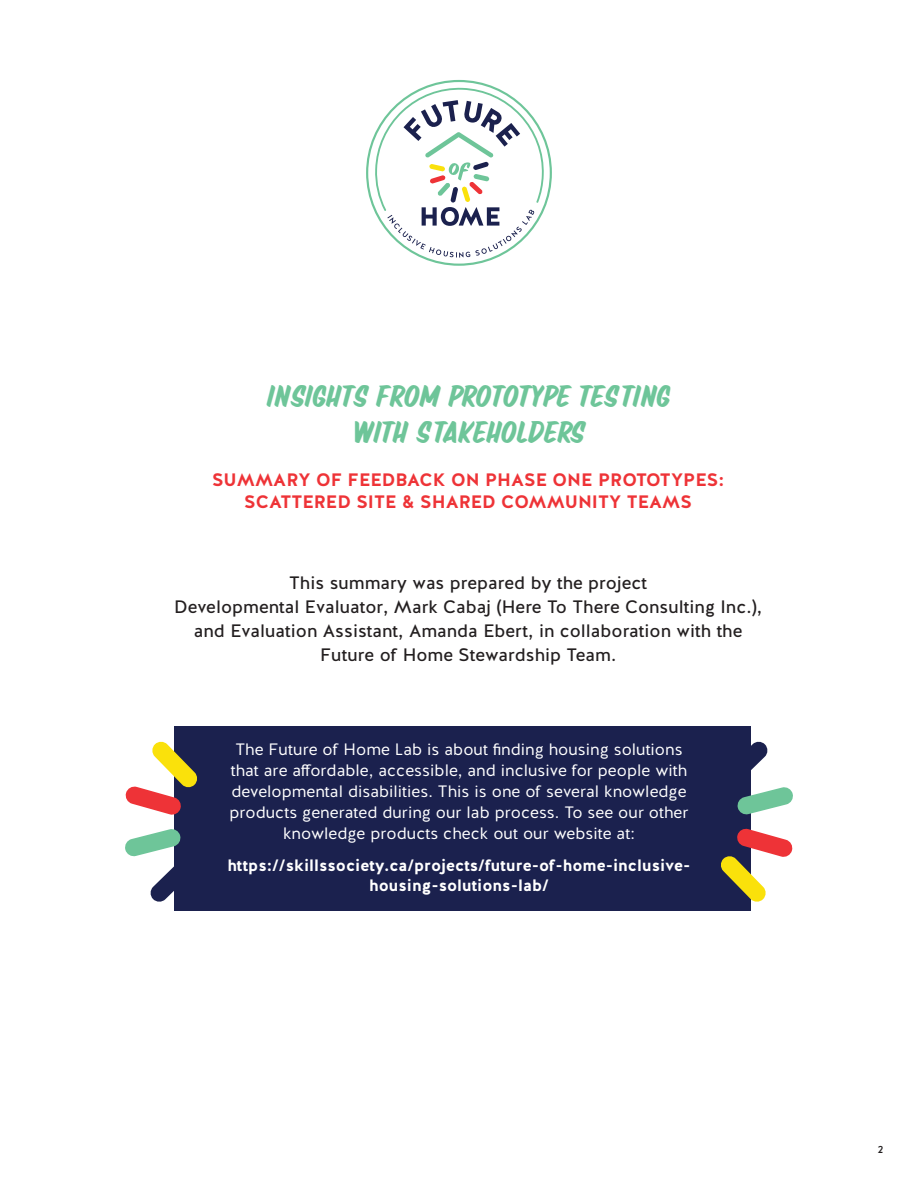
<style>
.page{position:relative;width:918px;height:1188px;background:#fff}
.page>*{position:absolute;margin:0;border:0;box-sizing:border-box;transform-origin:0 0}
.t1{font:30px/36px "Suti";color:#6ec599;text-align:center}
.t2{font:18px/24px "Halis GR";color:#231f20;text-align:center}
.t3{font:700 18px/21.6px "Halis GR";color:#ee3337;text-align:center}
.t4{font:16.5px/21px "Halis GR";color:#fff;text-align:center}
.t5{font:700 16.5px/19.8px "Halis GR";color:#fff;text-align:center}
.t6{font:500 10.5px "Halis GR";color:#231f20}
</style>
<div class="page">
<svg style="left:366px;top:80px;width:186px;height:186px"></svg>
<div style="left:174px;top:726px;width:577px;height:184px;background:#1b214e"></div>
<svg style="left:125px;top:829px;width:56px;height:73px"></svg>
<svg style="left:125px;top:741px;width:72px;height:74px"></svg>
<svg style="left:737px;top:741px;width:56px;height:74px"></svg>
<svg style="left:721px;top:828px;width:72px;height:74px"></svg>
<p class="t1" style="left:266px;top:374px;width:405px">INSIGHTS FROM PROTOTYPE TESTING<br>WITH STAKEHOLDERS</p>
<p class="t3" style="left:212px;top:470px;width:514px">SUMMARY OF FEEDBACK ON PHASE ONE PROTOTYPES:<br>SCATTERED SITE &amp; SHARED COMMUNITY TEAMS</p>
<p class="t2" style="left:174px;top:572px;width:589px">This summary was prepared by the project<br>Developmental Evaluator, Mark Cabaj (Here To There Consulting Inc.), and Evaluation Assistant, Amanda Ebert, in collaboration with the Future of Home Stewardship Team.</p>
<p class="t4" style="left:229px;top:739px;width:461px">The Future of Home Lab is about finding housing solutions that are affordable, accessible, and inclusive for people with developmental disabilities. This is one of several knowledge products generated during our lab process. To see our other knowledge products check out our website at:</p>
<p class="t5" style="left:227px;top:856px;width:465px">https://skillssociety.ca/projects/future-of-home-inclusive&shy;housing-solutions-lab/</p>
<p class="t6" style="left:878px;top:1143px;width:7px">2</p>
</div>
